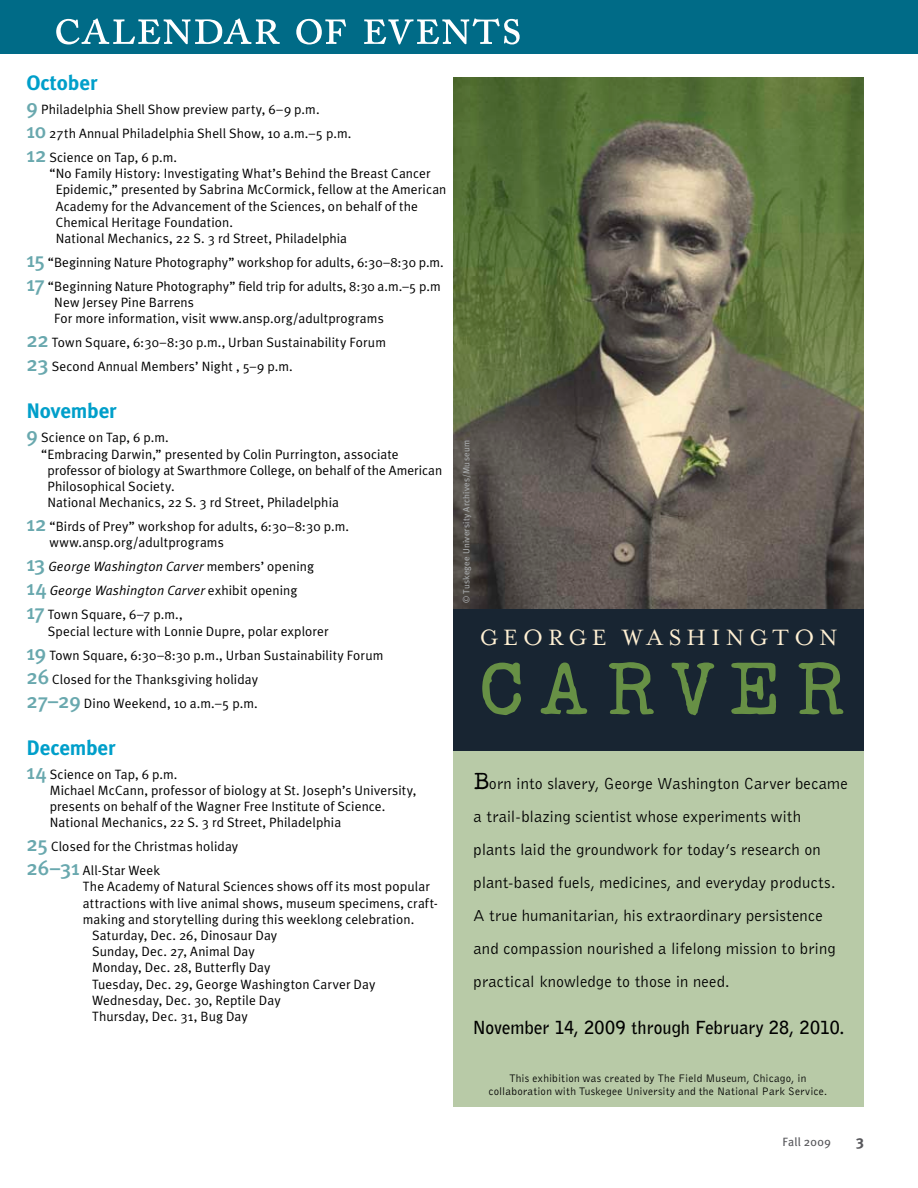
<style>
.page{position:relative;width:918px;height:1188px;background:#fff}
.page>*{position:absolute;margin:0;border:0;box-sizing:border-box;transform-origin:0 0}
.t1{font:67.5px "Passport";letter-spacing:.26em;color:#679045}
.t2{font:54px "Adobe Caslon Pro";letter-spacing:-.005em;color:#fff}
.t3{font:25.5px "Mrs Eaves Roman";letter-spacing:.195em;color:#fff0d3}
.t4{font:700 21px "Meta Plus";letter-spacing:-.005em;color:#009fca}
.t5{font:700 18px "Bell Gothic BT";letter-spacing:.01em;color:#000}
.t6{font:16.5px/33px "Bell Gothic BT";letter-spacing:.01em;color:#000}
.t7{font:700 15px "Meta Plus";color:#57575b}
.t8{font:13.5px/24px "Meta Plus Normal";letter-spacing:.01em;color:#000}
.t9{font:12px "Meta Plus";letter-spacing:.02em;color:#57575b}
.t10{font:11.25px/12.8px "Bell Gothic BT";letter-spacing:.02em;color:#000;text-align:center}
.t11{font:9px "Meta Plus";letter-spacing:.025em;color:#a7aaac}
.s1{font-family:"Meta Plus";font-weight:500;font-size:21px;color:#69a8ae}
.s2{font-style:italic}
.s3{font-family:"Passport";font-size:21px}
</style>
<div class="page">
<div style="left:0;top:0;width:918px;height:54px;background:#006b87"></div>
<div style="left:453px;top:645px;width:411px;height:462px;background:#b8caa7"></div>
<div style="left:453px;top:608px;width:411px;height:143px;background:#182532"></div>
<img style="left:453px;top:78px;width:411px;height:531px">
<h2 class="t2" style="left:54px;top:-6px;width:470px">calendar of events</h2>
<h3 class="t4" style="left:27px;top:71px;width:72px">October</h3>
<p class="t8" style="left:27px;top:97px;width:326px"><span class="s1">9</span> Philadelphia Shell Show preview party, 6–9 p.m.<br><span class="s1">10</span> 27th Annual Philadelphia Shell Show, 10 a.m.–5 p.m.<br><span class="s1">12</span> Science on Tap, 6 p.m.</p>
<p class="t8" style="left:56px;top:165px;width:392px;line-height:16.2px;text-indent:-6px">“No Family History: Investigating What’s Behind the Breast Cancer Epidemic,” presented by Sabrina McCormick, fellow at the American Academy for the Advancement of the Sciences, on behalf of the Chemical Heritage Foundation.<br>National Mechanics, 22 S. 3 rd Street, Philadelphia</p>
<p class="t8" style="left:27px;top:250px;width:419px"><span class="s1">15</span> “Beginning Nature Photography” workshop for adults, 6:30–8:30 p.m.<br><span class="s1">17</span> “Beginning Nature Photography” field trip for adults, 8:30 a.m.–5 p.m</p>
<p class="t8" style="left:54px;top:294px;width:331px;line-height:16.2px">New Jersey Pine Barrens<br>For more information, visit www.ansp.org/adultprograms</p>
<p class="t8" style="left:27px;top:331px;width:361px"><span class="s1">22</span> Town Square, 6:30–8:30 p.m., Urban Sustainability Forum<br><span class="s1">23</span> Second Annual Members’ Night , 5–9 p.m.</p>
<h3 class="t4" style="left:27px;top:399px;width:92px">November</h3>
<p class="t8" style="left:27px;top:426px;width:144px"><span class="s1">9</span> Science on Tap, 6 p.m.</p>
<p class="t8" style="left:41px;top:442px;width:359px">“Embracing Darwin,” presented by Colin Purrington, associate</p>
<p class="t8" style="left:48px;top:458px;width:396px">professor of biology at Swarthmore College, on behalf of the American</p>
<p class="t8" style="left:48px;top:474px;width:129px">Philosophical Society.</p>
<p class="t8" style="left:48px;top:490px;width:293px">National Mechanics, 22 S. 3 rd Street, Philadelphia</p>
<p class="t8" style="left:49px;top:518px;width:301px;line-height:16.2px;text-indent:-23px"><span class="s1">12</span> “Birds of Prey” workshop for adults, 6:30–8:30 p.m. www.ansp.org/adultprograms</p>
<p class="t8" style="left:27px;top:555px;width:289px"><span class="s1">13</span> <span class="s2">George Washington Carver</span> members’ opening<br><span class="s1">14</span> <span class="s2">George Washington Carver</span> exhibit opening<br><span class="s1">17</span> Town Square, 6–7 p.m.,</p>
<p class="t8" style="left:27px;top:619px;width:358px;text-indent:21px">Special lecture with Lonnie Dupre, polar explorer<br><span class="s1">19</span> Town Square, 6:30–8:30 p.m., Urban Sustainability Forum <span class="s1">26</span> Closed for the Thanksgiving holiday<br><span class="s1">27–29</span> Dino Weekend, 10 a.m.–5 p.m.</p>
<h3 class="t4" style="left:27px;top:735px;width:91px">December</h3>
<p class="t8" style="left:50px;top:766px;width:368px;line-height:16.2px;text-indent:-23px"><span class="s1">14</span> Science on Tap, 6 p.m.<br>Michael McCann, professor of biology at St. Joseph’s University, presents on behalf of the Wagner Free Institute of Science.<br>National Mechanics, 22 S. 3 rd Street, Philadelphia</p>
<p class="t8" style="left:27px;top:834px;width:213px"><span class="s1">25</span> Closed for the Christmas holiday<br><span class="s1">26–31</span> All-Star Week</p>
<p class="t8" style="left:83px;top:875px;width:348px">The Academy of Natural Sciences shows off its most popular</p>
<p class="t8" style="left:83px;top:891px;width:356px">attractions with live animal shows, museum specimens, craft-</p>
<p class="t8" style="left:83px;top:907px;width:333px">making and storytelling during this weeklong celebration.</p>
<p class="t8" style="left:92px;top:923px;width:187px">Saturday, Dec. 26, Dinosaur Day</p>
<p class="t8" style="left:92px;top:939px;width:164px">Sunday, Dec. 27, Animal Day</p>
<p class="t8" style="left:92px;top:956px;width:180px">Monday, Dec. 28, Butterfly Day</p>
<p class="t8" style="left:92px;top:972px;width:285px">Tuesday, Dec. 29, George Washington Carver Day</p>
<p class="t8" style="left:92px;top:988px;width:190px">Wednesday, Dec. 30, Reptile Day</p>
<p class="t8" style="left:92px;top:1004px;width:157px">Thursday, Dec. 31, Bug Day</p>
<p class="t11" style="left:461px;top:603px;width:164px;rotate:-90deg">© Tuskegee University Archives/Museum</p>
<h3 class="t3" style="left:480px;top:624px;width:360px">GEORGE WASHINGTON</h3>
<h1 class="t1" style="left:477px;top:644px;width:364px">CARVER</h1>
<p class="t6" style="left:474px;top:767px;width:376px"><span class="s3">B</span>orn into slavery, George Washington Carver became a trail-blazing scientist whose experiments with<br>plants laid the groundwork for today’s research on plant-based fuels, medicines, and everyday products.<br>A true humanitarian, his extraordinary persistence and compassion nourished a lifelong mission to bring practical knowledge to those in need.</p>
<h3 class="t5" style="left:473px;top:1015px;width:373px">November 14, 2009 through February 28, 2010.</h3>
<p class="t10" style="left:488px;top:1072px;width:340px">This exhibition was created by The Field Museum, Chicago, in collaboration with Tuskegee University and the National Park Service.</p>
<p class="t9" style="left:782px;top:1135px;width:50px">Fall 2009</p>
<p class="t7" style="left:856px;top:1132px;width:9px">3</p>
</div>
